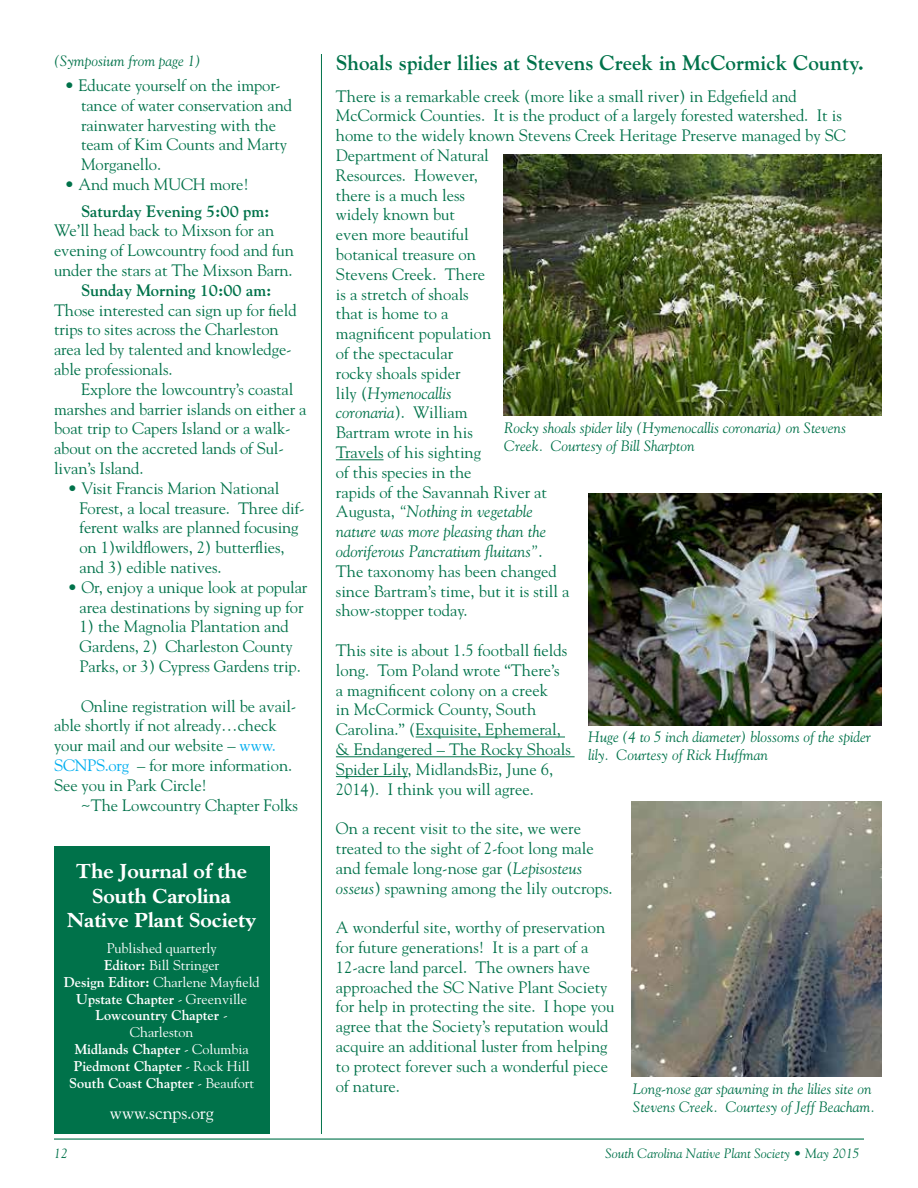
<style>
.page{position:relative;width:918px;height:1188px;background:#fff}
.page>*{position:absolute;margin:0;border:0;box-sizing:border-box;transform-origin:0 0}
.t1{font:700 21px "Goudy";color:#00724a}
.t2{font:800 20.55px/24.6px "Goudy";color:#fff;text-align:center}
.t3{font:18px "Goudy";letter-spacing:-.005em;color:#fff}
.t4{font:16.5px/19.8px "Goudy";color:#00724a}
.t5{font:700 16.5px "Goudy";letter-spacing:-.005em;color:#00724a}
.t6{font:italic 15px/18px "Goudy";color:#00724a}
.t7{font:700 14.1px/17px "Goudy";color:#fff;text-align:center}
.t8{font:italic 13.5px "Goudy";color:#00724a}
.s1{color:#00aeef}
.s2{font-weight:400}
.s3{font-style:italic}
</style>
<div class="page">
<hr style="left:54px;top:1138px;width:810px;height:2px;background:#00724a">
<hr style="left:336px;top:459px;width:48px;height:1px;background:#00724a">
<hr style="left:416px;top:737px;width:149px;height:1px;background:#00724a">
<hr style="left:336px;top:756px;width:239px;height:1px;background:#00724a">
<hr style="left:336px;top:776px;width:72px;height:1px;background:#00724a">
<div style="left:54px;top:847px;width:215px;height:287px;background:#00724a"></div>
<img style="left:504px;top:154px;width:378px;height:261px">
<img style="left:588px;top:493px;width:293px;height:232px">
<img style="left:632px;top:802px;width:249px;height:275px">
<hr style="left:321px;top:54px;width:1px;height:1080px;background:#00724a">
<p class="t6" style="left:54px;top:51px;width:149px">(Symposium from page 1)</p>
<p class="t4" style="left:81px;top:75px;width:213px;text-indent:-16px">• Educate yourself on the impor&shy;tance of water conservation and rainwater harvesting with the team of Kim Counts and Marty<br>Morganello.</p>
<p class="t4" style="left:64px;top:174px;width:186px">• And much MUCH more!</p>
<p class="t5" style="left:81px;top:201px;width:190px">Saturday Evening 5:00 pm:</p>
<p class="t4" style="left:54px;top:220px;width:241px">We’ll head back to Mixson for an evening of Lowcountry food and fun under the stars at The Mixson Barn.</p>
<p class="t5" style="left:81px;top:280px;width:192px">Sunday Morning 10:00 am:</p>
<p class="t4" style="left:54px;top:299px;width:244px">Those interested can sign up for field trips to sites across the Charleston area led by talented and knowledge&shy;able professionals.</p>
<p class="t4" style="left:54px;top:379px;width:254px;text-indent:27px">Explore the lowcountry’s coastal marshes and barrier islands on either a boat trip to Capers Island or a walk&shy;about on the accreted lands of Sul&shy;livan’s Island.</p>
<p class="t4" style="left:79px;top:478px;width:227px;text-indent:-12px">• Visit Francis Marion National<br>Forest, a local treasure. Three dif&shy;ferent walks are planned focusing on 1)wildflowers, 2) butterflies, and 3) edible natives.</p>
<p class="t4" style="left:68px;top:577px;width:241px;text-align:center">• Or, enjoy a unique look at popular area destinations by signing up for</p>
<p class="t4" style="left:79px;top:616px;width:223px">1) the Magnolia Plantation and<br>Gardens, 2) Charleston County<br>Parks, or 3) Cypress Gardens trip.</p>
<p class="t4" style="left:54px;top:695px;width:244px;text-indent:27px">Online registration will be avail&shy;able shortly if not already…check your mail and our website – <span class="s1">www.<br>SCNPS.org</span> – for more information.<br>See you in Park Circle!</p>
<p class="t4" style="left:81px;top:794px;width:219px">~The Lowcountry Chapter Folks</p>
<p class="t2" style="left:67px;top:859px;width:191px">The Journal of the<br>South Carolina<br>Native Plant Society</p>
<p class="t7" style="left:64px;top:939px;width:197px"><span class="s2">Published quarterly<br></span>Editor: <span class="s2">Bill Stringer<br></span>Design Editor: <span class="s2">Charlene Mayfield<br></span>Upstate Chapter <span class="s2">- Greenville<br></span>Lowcountry Chapter <span class="s2">-<br>Charleston<br></span>Midlands Chapter <span class="s2">- Columbia<br></span>Piedmont Chapter <span class="s2">- Rock Hill<br></span>South Coast Chapter <span class="s2">- Beaufort</span></p>
<p class="t3" style="left:110px;top:1102px;width:105px">www.scnps.org</p>
<p class="t1" style="left:336px;top:50px;width:530px">Shoals spider lilies at Stevens Creek in McCormick County.</p>
<p class="t4" style="left:336px;top:85px;width:512px">There is a remarkable creek (more like a small river) in Edgefield and<br>McCormick Counties. It is the product of a largely forested watershed. It is home to the widely known Stevens Creek Heritage Preserve managed by SC<br>Department of Natural<br>Resources. However,<br>there is a much less<br>widely known but<br>even more beautiful<br>botanical treasure on<br>Stevens Creek. There<br>is a stretch of shoals<br>that is home to a<br>magnificent population<br>of the spectacular<br>rocky shoals spider<br>lily (<span class="s3">Hymenocallis<br>coronaria</span>). William<br>Bartram wrote in his<br>Travels of his sighting<br>of this species in the<br>rapids of the Savannah River at<br>Augusta, <span class="s3">“Nothing in vegetable<br>nature was more pleasing than the<br>odoriferous Pancratium fluitans”</span>.<br>The taxonomy has been changed<br>since Bartram’s time, but it is still a<br>show-stopper today.</p>
<p class="t4" style="left:336px;top:640px;width:237px">This site is about 1.5 football fields long. Tom Poland wrote “There’s a magnificent colony on a creek<br>in McCormick County, South<br>Carolina.” (Exquisite, Ephemeral, &amp; Endangered – The Rocky Shoals<br>Spider Lily, MidlandsBiz, June 6,<br>2014). I think you will agree.</p>
<p class="t4" style="left:336px;top:818px;width:278px">On a recent visit to the site, we were treated to the sight of 2-foot long male and female long-nose gar (<span class="s3">Lepisosteus osseus</span>) spawning among the lily outcrops.</p>
<p class="t4" style="left:336px;top:917px;width:280px">A wonderful site, worthy of preservation for future generations! It is a part of a 12-acre land parcel. The owners have approached the SC Native Plant Society for help in protecting the site. I hope you agree that the Society’s reputation would acquire an additional luster from helping to protect forever such a wonderful piece of nature.</p>
<p class="t6" style="left:504px;top:418px;width:343px">Rocky shoals spider lily (Hymenocallis coronaria) on Stevens<br>Creek. Courtesy of Bill Sharpton</p>
<p class="t6" style="left:588px;top:727px;width:284px">Huge (4 to 5 inch diameter) blossoms of the spider lily. Courtesy of Rick Huffman</p>
<p class="t6" style="left:633px;top:1080px;width:244px">Long-nose gar spawning in the lilies site on<br>Stevens Creek. Courtesy of Jeff Beacham.</p>
<p class="t8" style="left:54px;top:1145px;width:15px">12</p>
<p class="t8" style="left:605px;top:1145px;width:256px">South Carolina Native Plant Society • May 2015</p>
</div>
